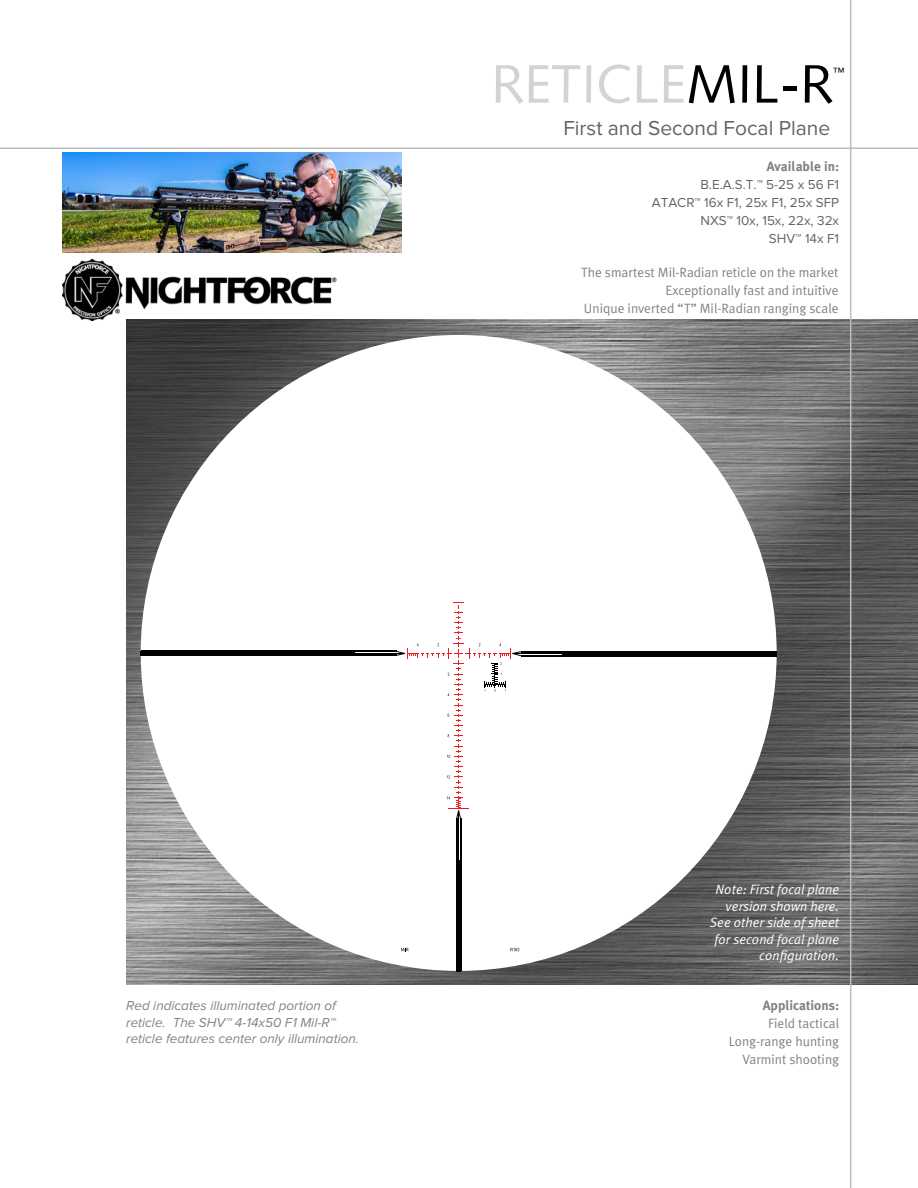
<style>
.page{position:relative;width:918px;height:1188px;background:#fff}
.page>*{position:absolute;margin:0;border:0;box-sizing:border-box;transform-origin:0 0}
.t1{font:54px "Syntax";color:#d1d3d4}
.t2{font:21px "Proxima Nova";color:#646464}
.t3{font:13.5px/18px "Meta Plus Normal";color:#808285;text-align:right}
.t4{font:italic 13.5px/16.6px "Proxima Nova";color:#808285}
.t5{font:italic 13.5px/16.5px "Meta Plus Normal";color:#fff;text-align:right}
.t6{font:13.5px/17.9px "Proxima Nova";color:#646464;text-align:right}
.t7{font:700 13.5px "Meta Plus";color:#808285}
.t8{font:12px "Syntax";color:#000}
.s1{color:#000}
</style>
<div class="page">
<img style="left:63px;top:260px;width:278px;height:60px">
<img style="left:126px;top:320px;width:792px;height:664px">
<div style="left:141px;top:335px;width:636px;height:636px;background:#fff;border-radius:50%"></div>
<hr style="left:850px;top:0;width:1px;height:1188px;background:#bcbec0">
<hr style="left:0;top:147px;width:918px;height:2px;background:#bcbec0">
<svg style="left:510px;top:948px;width:9px;height:3px"></svg>
<hr style="left:513px;top:653px;width:51px;height:1px;background:#000">
<hr style="left:521px;top:651px;width:256px;height:1px;background:#000">
<hr style="left:521px;top:655px;width:256px;height:1px;background:#000">
<div style="left:562px;top:651px;width:215px;height:5px;background:#000"></div>
<hr style="left:459px;top:813px;width:1px;height:51px;background:#000">
<hr style="left:460px;top:818px;width:1px;height:153px;background:#000">
<hr style="left:456px;top:818px;width:1px;height:153px;background:#000">
<div style="left:456px;top:860px;width:5px;height:111px;background:#000"></div>
<hr style="left:353px;top:653px;width:51px;height:1px;background:#000">
<hr style="left:141px;top:655px;width:256px;height:1px;background:#000">
<hr style="left:141px;top:651px;width:256px;height:1px;background:#000">
<div style="left:141px;top:651px;width:214px;height:5px;background:#000"></div>
<svg style="left:401px;top:948px;width:8px;height:3px"></svg>
<svg style="left:395px;top:602px;width:127px;height:218px"></svg>
<img style="left:62px;top:153px;width:339px;height:99px">
<h1 class="t1" style="left:491px;top:52px;width:344px">RETICLE<span class="s1">MIL-R</span></h1>
<p class="t8" style="left:833px;top:64px;width:13px">™</p>
<h2 class="t2" style="left:563px;top:116px;width:268px">First and Second Focal Plane</h2>
<p class="t7" style="left:767px;top:159px;width:74px">Available in:</p>
<p class="t6" style="left:652px;top:176px;width:189px">B.E.A.S.T.™ 5-25 x 56 F1<br>ATACR™ 16x F1, 25x F1, 25x SFP<br>NXS™ 10x, 15x, 22x, 32x<br>SHV™ 14x F1</p>
<p class="t3" style="left:581px;top:263px;width:259px">The smartest Mil-Radian reticle on the market<br>Exceptionally fast and intuitive<br>Unique inverted “T” Mil-Radian ranging scale</p>
<p class="t4" style="left:126px;top:997px;width:234px">Red indicates illuminated portion of reticle. The SHV™ 4-14x50 F1 Mil-R™ reticle features center only illumination.</p>
<p class="t5" style="left:710px;top:881px;width:131px">Note: First focal plane version shown here.<br>See other side of sheet for second focal plane configuration.</p>
<p class="t7" style="left:763px;top:997px;width:78px">Applications:</p>
<p class="t3" style="left:729px;top:1014px;width:112px">Field tactical<br>Long-range hunting<br>Varmint shooting</p>
</div>
